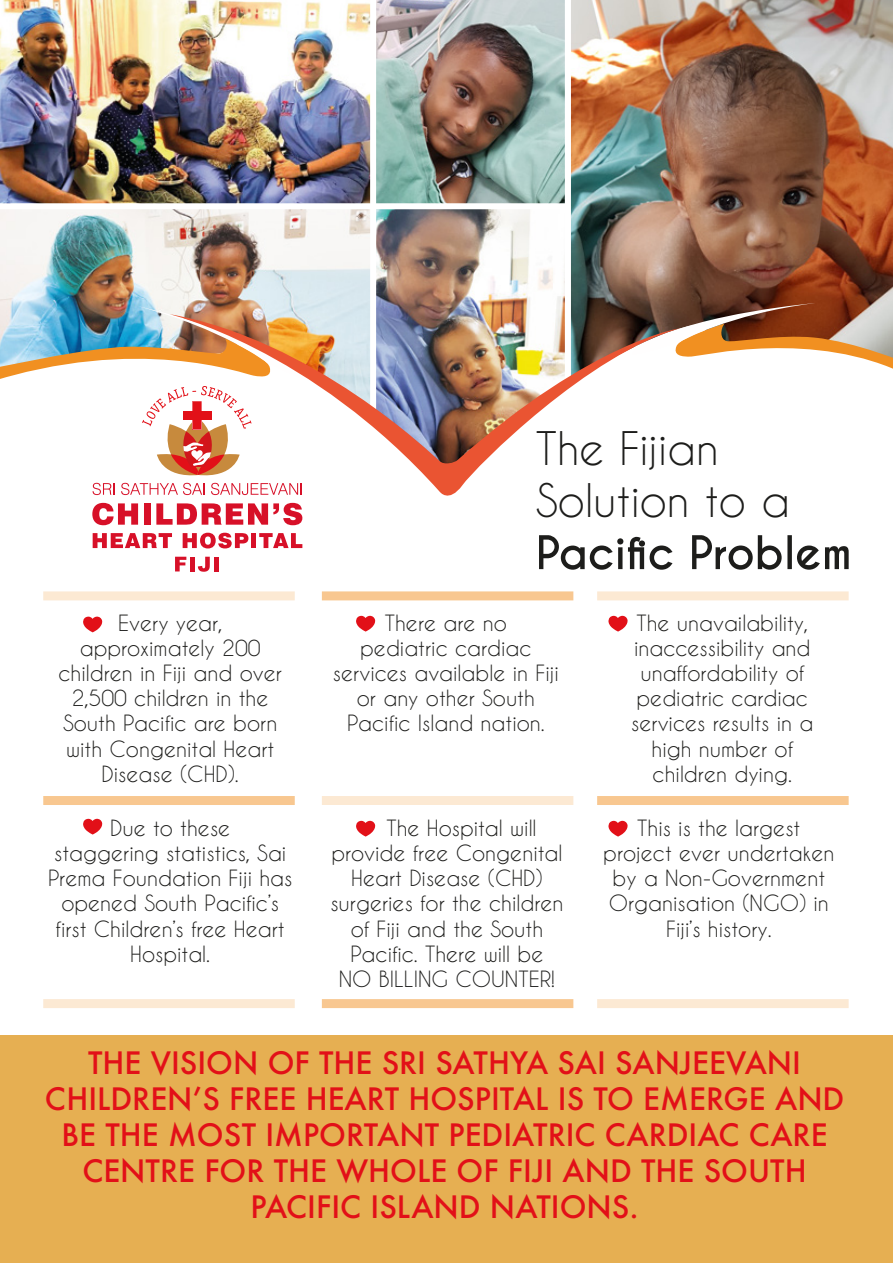
<style>
.page{position:relative;width:893px;height:1263px;background:#fff}
.page>*{position:absolute;margin:0;border:0;box-sizing:border-box;transform-origin:0 0}
.t1{font:43.35px/52.1px "Caviar Dreams";color:#1d1d1b}
.t2{font:500 30px/36px "Futura";color:#e21018;text-align:center}
.t3{font:21px/25.2px "Caviar Dreams";color:#1d1d1b;text-align:center}
</style>
<div class="page">
<img style="left:376px;top:0;width:189px;height:203px">
<img style="left:571px;top:0;width:322px;height:314px">
<img style="left:376px;top:209px;width:189px;height:105px">
<img style="left:0;top:0;width:370px;height:203px">
<img style="left:0;top:209px;width:370px;height:105px">
<svg style="left:597px;top:303px;width:296px;height:66px"></svg>
<img style="left:187px;top:314px;width:493px;height:189px">
<svg style="left:539px;top:535px;width:310px;height:35px"></svg>
<img style="left:0;top:306px;width:345px;height:189px">
<svg style="left:92px;top:503px;width:46px;height:22px"></svg>
<div style="left:144px;top:503px;width:7px;height:22px;background:#d71028"></div>
<svg style="left:156px;top:503px;width:146px;height:22px"></svg>
<svg style="left:93px;top:533px;width:79px;height:15px"></svg>
<svg style="left:183px;top:533px;width:65px;height:15px"></svg>
<div style="left:251px;top:533px;width:5px;height:15px;background:#d71028"></div>
<svg style="left:259px;top:533px;width:43px;height:15px"></svg>
<svg style="left:175px;top:557px;width:11px;height:14px"></svg>
<div style="left:190px;top:557px;width:5px;height:14px;background:#d71028"></div>
<svg style="left:198px;top:557px;width:12px;height:15px"></svg>
<div style="left:214px;top:557px;width:5px;height:14px;background:#d71028"></div>
<div style="left:0;top:1035px;width:893px;height:228px;background:#e6af52"></div>
<svg style="left:83px;top:616px;width:19px;height:16px"></svg>
<svg style="left:83px;top:818px;width:19px;height:16px"></svg>
<svg style="left:356px;top:616px;width:19px;height:15px"></svg>
<svg style="left:356px;top:820px;width:19px;height:16px"></svg>
<svg style="left:608px;top:616px;width:20px;height:15px"></svg>
<svg style="left:608px;top:820px;width:20px;height:16px"></svg>
<div style="left:597px;top:796px;width:252px;height:9px;background:#f8c790"></div>
<div style="left:322px;top:796px;width:251px;height:9px;background:#fce9d3"></div>
<div style="left:43px;top:796px;width:252px;height:9px;background:#f8c790"></div>
<div style="left:597px;top:591px;width:252px;height:9px;background:#fce9d3"></div>
<div style="left:322px;top:591px;width:251px;height:9px;background:#f8c790"></div>
<div style="left:43px;top:591px;width:252px;height:9px;background:#fce9d3"></div>
<div style="left:597px;top:999px;width:252px;height:9px;background:#fce9d3"></div>
<div style="left:322px;top:999px;width:251px;height:9px;background:#f8c790"></div>
<div style="left:43px;top:999px;width:252px;height:9px;background:#fce9d3"></div>
<p class="t3" style="left:58px;top:610px;width:225px">Every year, approximately 200 children in Fiji and over<br>2,500 children in the<br>South Pacific are born with Congenital Heart<br>Disease (CHD).</p>
<p class="t3" style="left:48px;top:815px;width:246px">Due to these<br>staggering statistics, Sai<br>Prema Foundation Fiji has opened South Pacific’s first Children’s free Heart<br>Hospital.</p>
<h1 class="t1" style="left:536px;top:422px;width:255px">The Fijian<br>Solution to a</h1>
<p class="t3" style="left:333px;top:610px;width:227px">There are no<br>pediatric cardiac services available in Fiji or any other South<br>Pacific Island nation.</p>
<p class="t3" style="left:386px;top:815px;width:152px">The Hospital will</p>
<p class="t3" style="left:331px;top:840px;width:233px">provide free Congenital</p>
<p class="t3" style="left:351px;top:865px;width:193px">Heart Disease (CHD)</p>
<p class="t3" style="left:330px;top:890px;width:235px">surgeries for the children</p>
<p class="t3" style="left:351px;top:915px;width:194px">of Fiji and the South</p>
<p class="t3" style="left:350px;top:941px;width:195px">Pacific. There will be</p>
<p class="t3" style="left:339px;top:966px;width:218px">NO BILLING COUNTER!</p>
<p class="t3" style="left:631px;top:610px;width:184px">The unavailability, inaccessibility and unaffordability of pediatric cardiac services results in a high number of children dying.</p>
<p class="t3" style="left:603px;top:815px;width:233px">This is the largest project ever undertaken by a Non-Government<br>Organisation (NGO) in<br>Fiji’s history.</p>
<h2 class="t2" style="left:45px;top:1044px;width:801px">THE VISION OF THE SRI SATHYA SAI SANJEEVANI CHILDRENʼS FREE HEART HOSPITAL IS TO EMERGE AND BE THE MOST IMPORTANT PEDIATRIC CARDIAC CARE CENTRE FOR THE WHOLE OF FIJI AND THE SOUTH PACIFIC ISLAND NATIONS.</h2>
</div>
